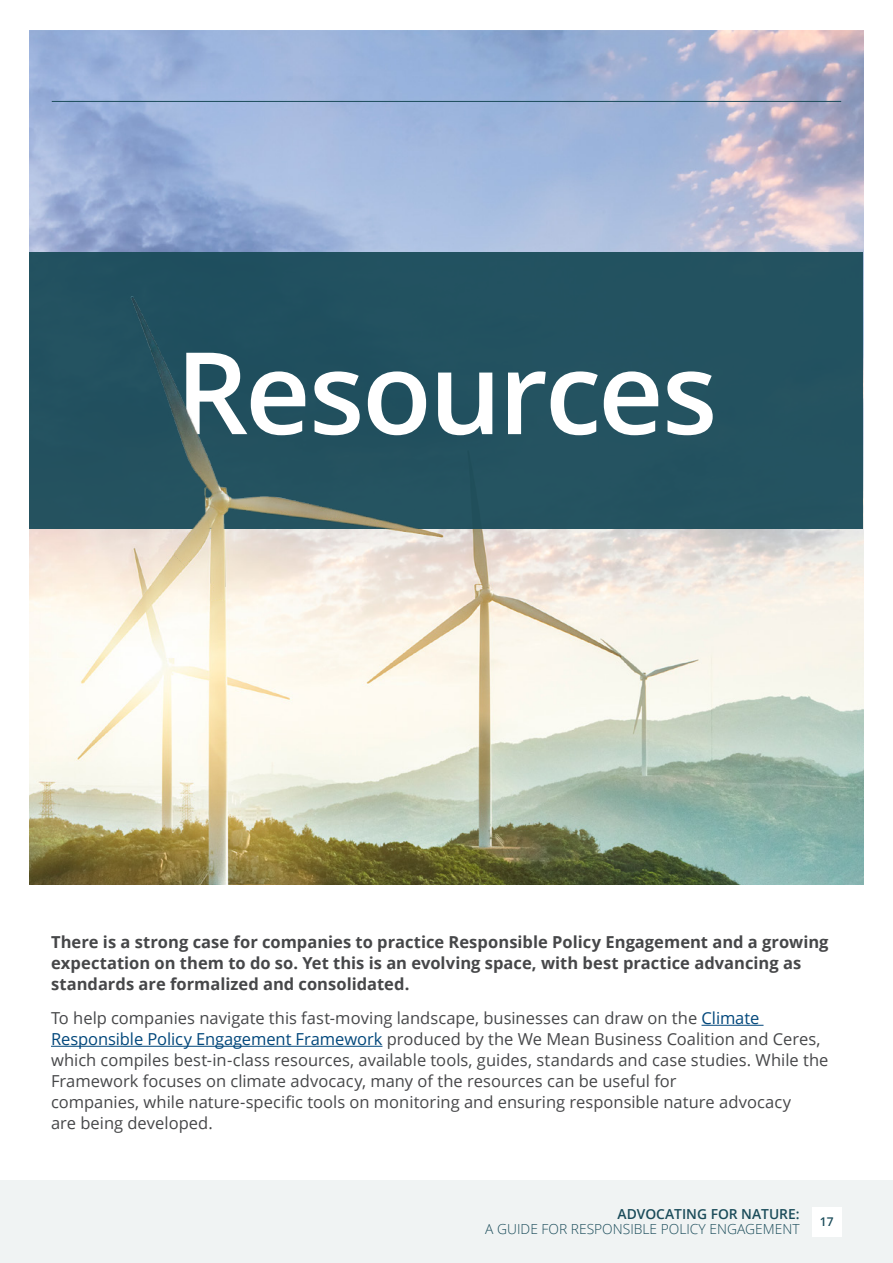
<style>
.page{position:relative;width:893px;height:1263px;background:#fff}
.page>*{position:absolute;margin:0;border:0;box-sizing:border-box;transform-origin:0 0}
.Heading{font:600 114px "Open Sans";letter-spacing:-.025em;color:#fff}
.Copy{font:16.5px/21px "Open Sans";color:#464749}
.Copy-2{font:700 16.5px/21px "Open Sans";color:#464749}
.t1{font:300 13.8px "Open Sans";color:#1b4c5a}
.t2{font:600 13.8px "Open Sans";color:#1b4c5a}
.t3{font:600 12px "Open Sans";color:#1b4c5a}
.s1{color:#02477b}
</style>
<div class="page">
<img style="left:30px;top:30px;width:833px;height:854px">
<div style="left:30px;top:252px;width:833px;height:277px;background:#235260"></div>
<img style="left:29px;top:75px;width:436px;height:809px">
<hr style="left:701px;top:1025px;width:62px;height:1px;background:#02477b">
<hr style="left:51px;top:1046px;width:331px;height:1px;background:#02477b">
<div style="left:0;top:1180px;width:893px;height:83px;background:#f0f3f3"></div>
<hr style="left:52px;top:101px;width:789px;height:1px;background:#1b4c5a">
<div style="left:812px;top:1207px;width:30px;height:29px;background:#fff"></div>
<p class="Heading" style="left:176px;top:314px;width:543px">Resources</p>
<p class="Copy-2" style="left:51px;top:931px;width:779px">There is a strong case for companies to practice Responsible Policy Engagement and a growing expectation on them to do so. Yet this is an evolving space, with best practice advancing as standards are formalized and consolidated.</p>
<p class="Copy" style="left:51px;top:1007px;width:779px">To help companies navigate this fast-moving landscape, businesses can draw on the <span class="s1">Climate Responsible Policy Engagement Framework</span> produced by the We Mean Business Coalition and Ceres, which compiles best-in-class resources, available tools, guides, standards and case studies. While the Framework focuses on climate advocacy, many of the resources can be useful for<br>companies, while nature-specific tools on monitoring and ensuring responsible nature advocacy<br>are being developed.</p>
<p class="t2" style="left:618px;top:1205px;width:184px">ADVOCATING FOR NATURE:</p>
<p class="t1" style="left:485px;top:1220px;width:316px">A GUIDE FOR RESPONSIBLE POLICY ENGAGEMENT</p>
<p class="t3" style="left:820px;top:1213px;width:15px">17</p>
</div>
